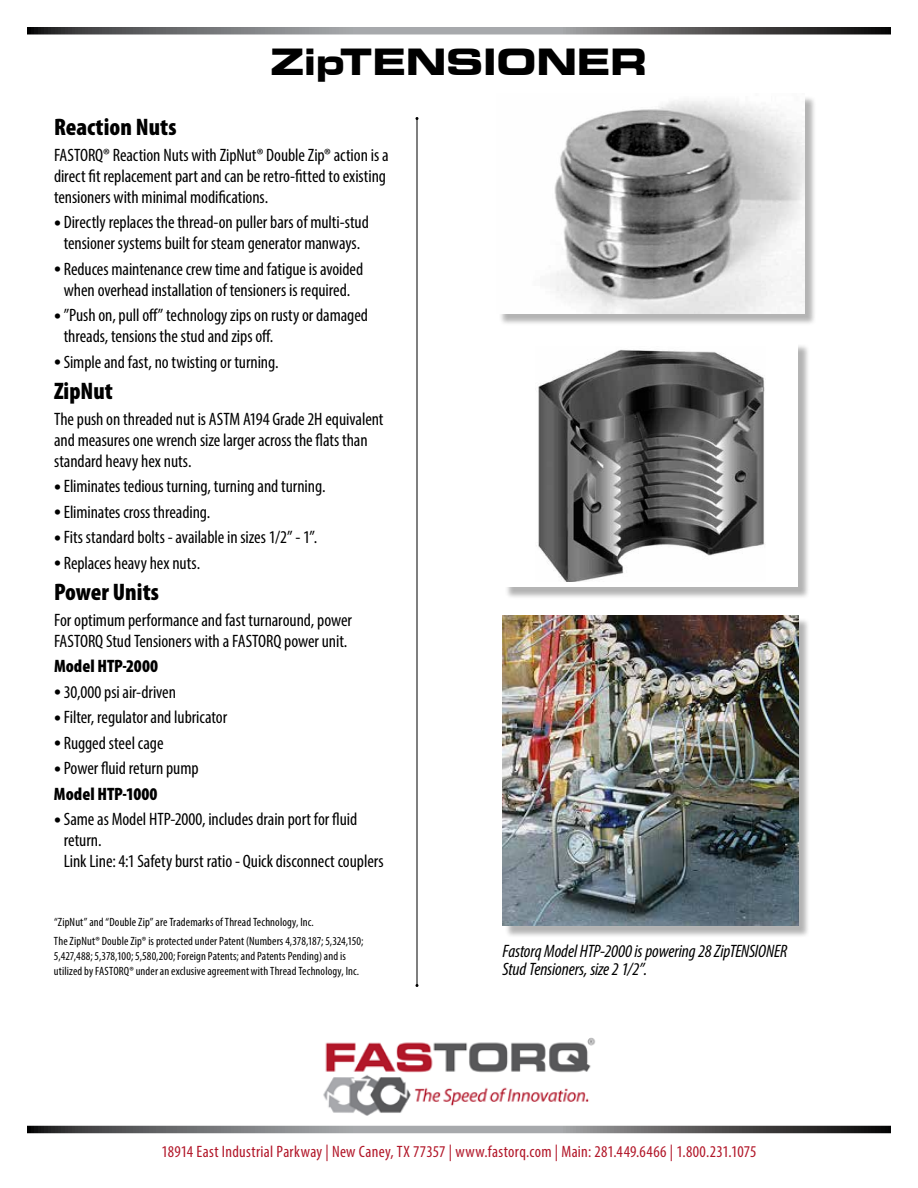
<style>
.page{position:relative;width:918px;height:1188px;background:#fff}
.page>*{position:absolute;margin:0;border:0;box-sizing:border-box;transform-origin:0 0}
.t1{font:36px "Palindrome Expanded S Si Bold Expanded";letter-spacing:-.015em;color:#000}
.t2{font:900 condensed 24px "Myriad Pro";color:#000}
.t3{font:condensed 18px/21px "Myriad Pro";letter-spacing:-.005em;color:#000}
.t4{font:italic condensed 18px/18px "Myriad Pro";letter-spacing:-.01em;color:#000}
.t5{font:900 condensed 18px "Myriad Pro";color:#000}
.t6{font:condensed 16.5px "Myriad Pro";letter-spacing:.015em;color:#b21729}
.t7{font:condensed 12px/19.5px "Myriad Pro";letter-spacing:.01em;color:#000}
.s1{font-size:27px}
.s2{font-weight:900}
</style>
<div class="page">
<svg style="left:27px;top:1126px;width:864px;height:7px;background:#6e6e70"></svg>
<svg style="left:27px;top:27px;width:864px;height:7px;background:#6e6e70"></svg>
<img style="left:323px;top:1037px;width:273px;height:79px">
<hr style="left:417px;top:118px;width:1px;height:868px;background:#000">
<div style="left:499px;top:95px;width:318px;height:231px;background:#000;opacity:.3"></div>
<img style="left:499px;top:95px;width:305px;height:219px">
<div style="left:505px;top:344px;width:306px;height:256px;background:#000;opacity:.3"></div>
<div style="left:503px;top:341px;width:295px;height:246px;background:#fff"></div>
<img style="left:538px;top:349px;width:227px;height:232px">
<div style="left:505px;top:617px;width:306px;height:321px;background:#000;opacity:.3"></div>
<img style="left:503px;top:615px;width:295px;height:311px">
<h1 class="t1" style="left:270px;top:36px;width:379px">ZipTENSIONER</h1>
<h2 class="t2" style="left:54px;top:112px;width:124px">Reaction Nuts</h2>
<p class="t3" style="left:54px;top:144px;width:8px">FASTOR</p>
<p class="t3" style="left:54px;top:144px;width:336px;text-indent:41px">Q® Reaction Nuts with ZipNut® Double Zip® action is a direct fit replacement part and can be retro-fitted to existing tensioners with minimal modifications.</p>
<p class="t3" style="left:54px;top:211px;width:316px;text-align:center"><span class="s1">•</span> Directly replaces the thread-on puller bars of multi-stud tensioner systems built for steam generator manways.</p>
<p class="t3" style="left:54px;top:258px;width:311px;text-align:center"><span class="s1">•</span> Reduces maintenance crew time and fatigue is avoided when overhead installation of tensioners is required.</p>
<p class="t3" style="left:64px;top:304px;width:306px;text-indent:-10px"><span class="s1">•</span> ”Push on, pull off” technology zips on rusty or damaged threads, tensions the stud and zips off.</p>
<p class="t3" style="left:54px;top:351px;width:226px"><span class="s1">•</span> Simple and fast, no twisting or turning.</p>
<h2 class="t2" style="left:54px;top:376px;width:60px">ZipNut</h2>
<p class="t3" style="left:54px;top:408px;width:164px">The push on threaded nut is ASTM</p>
<p class="t3" style="left:54px;top:408px;width:331px;text-indent:189px">A194 Grade 2H equivalent and measures one wrench size larger across the flats than standard heavy hex nuts.</p>
<p class="t3" style="left:54px;top:475px;width:273px"><span class="s1">•</span> Eliminates tedious turning, turning and turning.</p>
<p class="t3" style="left:54px;top:501px;width:158px"><span class="s1">•</span> Eliminates cross threading.</p>
<p class="t3" style="left:54px;top:526px;width:265px"><span class="s1">•</span> Fits standard bolts - available in sizes 1/2” - 1”.</p>
<p class="t3" style="left:54px;top:552px;width:148px"><span class="s1">•</span> Replaces heavy hex nuts.</p>
<h2 class="t2" style="left:54px;top:577px;width:107px">Power Units</h2>
<p class="t3" style="left:54px;top:609px;width:299px">For optimum performance and fast turnaround, power<br>FASTOR</p>
<p class="t3" style="left:95px;top:630px;width:145px">Q Stud Tensioners with a FASTOR</p>
<p class="t3" style="left:273px;top:630px;width:76px">Q power unit.</p>
<p class="t5" style="left:54px;top:654px;width:106px">Model HTP-2000</p>
<p class="t3" style="left:54px;top:681px;width:124px"><span class="s1">•</span> 30,000 psi air-driven</p>
<p class="t3" style="left:54px;top:706px;width:175px"><span class="s1">•</span> Filter, regulator and lubricator</p>
<p class="t3" style="left:54px;top:732px;width:111px"><span class="s1">•</span> Rugged steel cage</p>
<p class="t3" style="left:54px;top:755px;width:146px;line-height:25.5px"><span class="s1">•</span> Power fluid return pump<br><span class="s2">Model HTP-1000</span></p>
<p class="t3" style="left:64px;top:808px;width:321px;text-indent:-10px"><span class="s1">•</span> Same as Model HTP-2000, includes drain port for fluid return.<br>Link Line: 4:1 Safety burst ratio - Quick disconnect couplers</p>
<p class="t7" style="left:54px;top:912px;width:311px">“ZipNut” and “Double Zip” are Trademarks of Thread Technology, Inc.<br>The ZipNut® Double Zip® is protected under Patent (Numbers 4,378,187; 5,324,150;</p>
<p class="t7" style="left:54px;top:948px;width:293px;line-height:15px">5,427,488; 5,378,100; 5,580,200; Foreign Patents; and Patents Pending) and is utilized by FASTOR</p>
<p class="t7" style="left:124px;top:961px;width:237px">Q® under an exclusive agreement with Thread Technology, Inc.</p>
<p class="t4" style="left:503px;top:942px;width:286px">Fastorq Model HTP-2000 is powering 28 ZipTENSIONER<br>Stud Tensioners, size 2 1/2”.</p>
<p class="t6" style="left:162px;top:1142px;width:596px">18914 East Industrial Parkway | New Caney, TX 77357 | www.fastorq.com | Main: 281.449.6466 | 1.800.231.1075</p>
</div>
